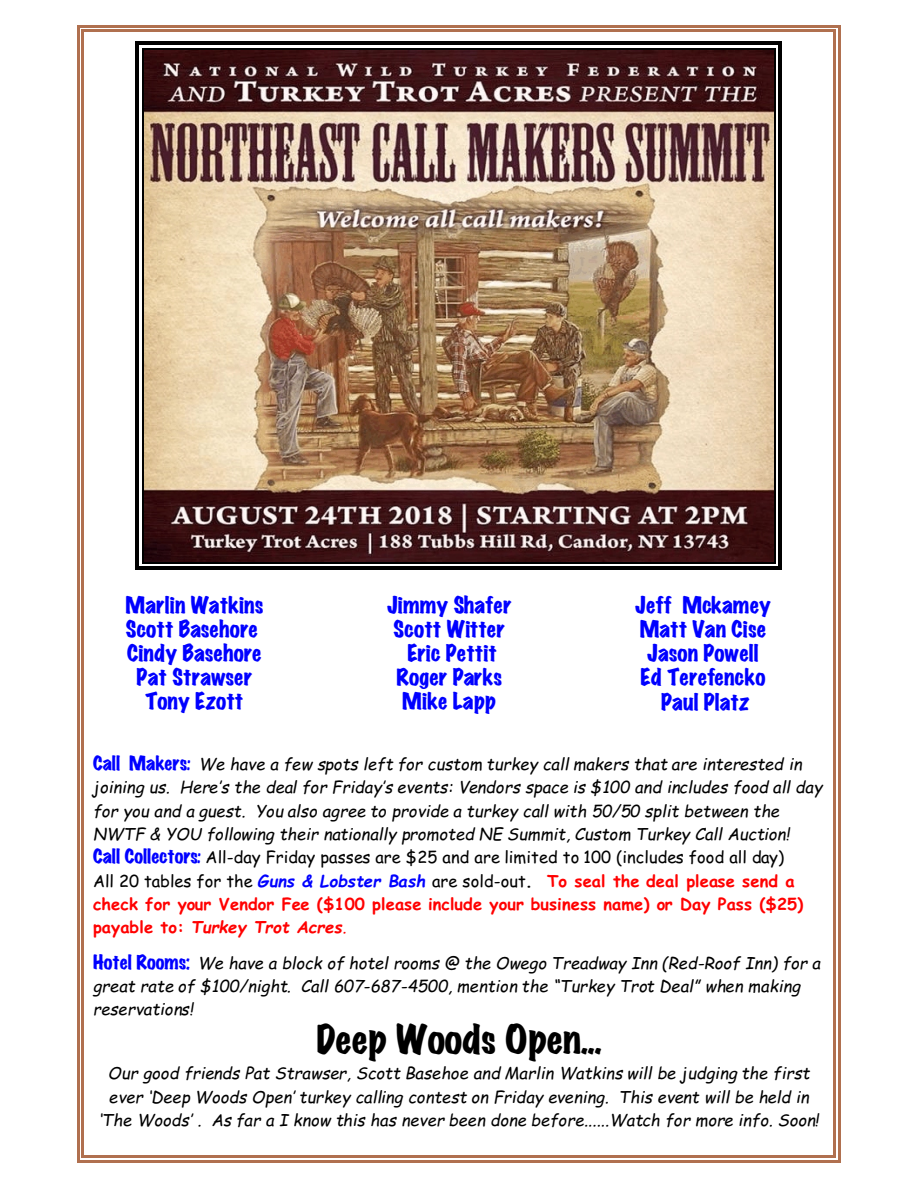
<style>
.page{position:relative;width:918px;height:1188px;background:#fff}
.page>*{position:absolute;margin:0;border:0;box-sizing:border-box;transform-origin:0 0}
.t1{font:700 36px "Marker Felt";color:#000}
.t2{font:700 21px/24.2px "Marker Felt";letter-spacing:.01em;color:#00f;text-align:center}
.t3{font:italic 16.5px/23.2px "Comic Sans MS";letter-spacing:.005em;color:#000}
.s1{font-family:"Marker Felt";font-weight:700;font-style:normal;font-size:18px;color:#00f}
.s2{font-family:"Marker Felt";font-style:normal;font-size:18px;color:#00f}
.s3{font-family:"Marker Felt";font-size:18px;color:#00f}
.s4{font-style:normal}
.s5{font-weight:700;color:#00f}
.s6{font-weight:700;font-style:normal}
.s7{font-weight:700;font-style:normal;color:#f00}
.s8{font-weight:700;color:#f00}
.s9{color:#f00}
</style>
<div class="page">
<img style="left:143px;top:51px;width:630px;height:511px">
<hr style="left:142px;top:48px;width:1px;height:515px;background:#000">
<hr style="left:774px;top:48px;width:1px;height:515px;background:#000">
<hr style="left:142px;top:48px;width:633px;height:1px;background:#000">
<hr style="left:142px;top:562px;width:633px;height:1px;background:#000">
<hr style="left:135px;top:41px;width:4px;height:529px;background:#000">
<hr style="left:778px;top:41px;width:4px;height:529px;background:#000">
<hr style="left:135px;top:41px;width:647px;height:4px;background:#000">
<hr style="left:135px;top:566px;width:647px;height:4px;background:#000">
<hr style="left:81px;top:29px;width:3px;height:1129px;background:#b0704f">
<hr style="left:834px;top:29px;width:2px;height:1129px;background:#b0704f">
<hr style="left:81px;top:29px;width:755px;height:3px;background:#b0704f">
<hr style="left:81px;top:1156px;width:755px;height:2px;background:#b0704f">
<hr style="left:77px;top:25px;width:3px;height:1137px;background:#b0704f">
<hr style="left:838px;top:25px;width:3px;height:1137px;background:#b0704f">
<hr style="left:77px;top:25px;width:763px;height:3px;background:#b0704f">
<hr style="left:77px;top:1160px;width:763px;height:3px;background:#b0704f">
<p class="t2" style="left:125px;top:595px;width:140px">Marlin Watkins<br>Scott Basehore<br>Cindy Basehore<br>Pat Strawser<br>Tony Ezott</p>
<p class="t2" style="left:387px;top:595px;width:126px">Jimmy Shafer<br>Scott Witter<br>Eric Pettit<br>Roger Parks<br>Mike Lapp</p>
<p class="t2" style="left:635px;top:594px;width:137px">Jeff Mckamey<br>Matt Van Cise<br>Jason Powell<br>Ed Terefencko<br>Paul Platz</p>
<p class="t3" style="left:93px;top:754px;width:731px"><span class="s1">Call Makers</span><span class="s2">:</span> We have a few spots left for custom turkey call makers that are interested in joining us. Here’s the deal for Friday’s events: Vendors space is $100 and includes food all day for you and a guest. You also agree to provide a turkey call with 50/50 split between the NWTF &amp; YOU following their nationally promoted NE Summit, Custom Turkey Call Auction!<br><span class="s1">Call Collectors</span><span class="s3">:</span> <span class="s4">All-day Friday passes are $25 and are limited to 100 (includes food all day)<br>All 20 tables for the</span> <span class="s5">Guns &amp; Lobster Bash</span> <span class="s4">are sold-out</span><span class="s6">.</span> <span class="s7">To seal the deal please send a check for your Vendor Fee ($100 please include your business name) or Day Pass ($25) payable to:</span> <span class="s8">Turkey Trot Acres</span><span class="s9">.</span></p>
<p class="t3" style="left:93px;top:953px;width:729px"><span class="s1">Hotel Rooms:</span> We have a block of hotel rooms @ the Owego Treadway Inn (Red-Roof Inn) for a great rate of $100/night. Call 607-687-4500, mention the “Turkey Trot Deal” when making reservations!</p>
<h1 class="t1" style="left:316px;top:1024px;width:287px">Deep Woods Open...</h1>
<p class="t3" style="left:99px;top:1064px;width:721px;text-align:center">Our good friends Pat Strawser, Scott Basehoe and Marlin Watkins will be judging the first ever ‘Deep Woods Open’ turkey calling contest on Friday evening. This event will be held in ‘The Woods’ . As far a I know this has never been done before......Watch for more info. Soon!</p>
</div>
